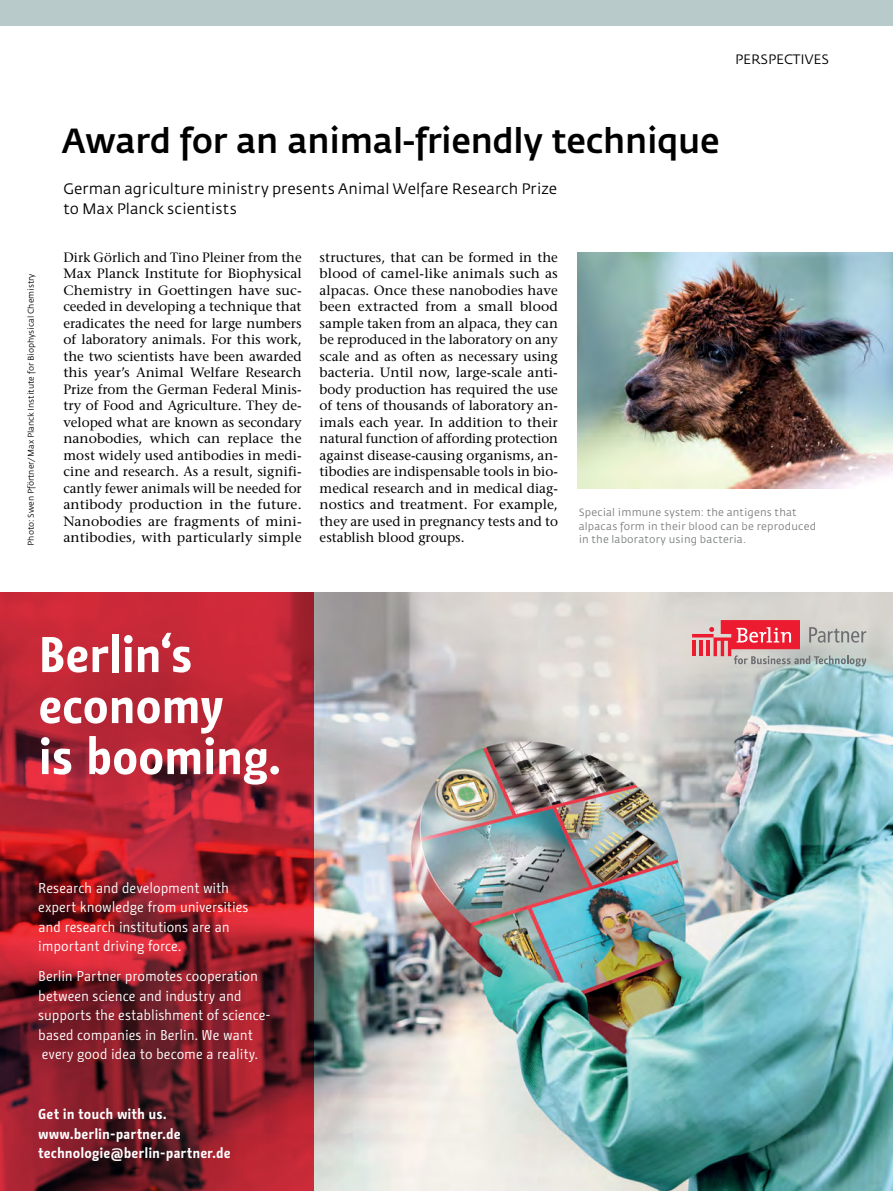
<style>
.page{position:relative;width:893px;height:1191px;background:#fff}
.page>*{position:absolute;margin:0;border:0;box-sizing:border-box;transform-origin:0 0}
.t1{font:700 50.1px/51px "BMF Change";letter-spacing:-.015em;color:#fff}
.t2{font:500 34.5px "Fedra Sans";letter-spacing:-.01em;color:#000}
.t3{font:15px/19.5px "Fedra Sans";letter-spacing:.005em;color:#000}
.t4{font:14.25px/19.5px "BMF Change";color:#fff}
.t5{font:700 14.25px/19.5px "BMF Change";letter-spacing:.005em;color:#fff}
.t6{font:13.5px/16.5px "Stone Serif";letter-spacing:.005em;color:#000;text-align:justify}
.t7{font:13.5px "Fedra Sans";color:#000}
.t8{font:10.5px/13.5px "Fedra Sans";letter-spacing:.015em;color:#7a7d7d}
.t9{font:8.25px "Fedra Sans";color:#000}
</style>
<div class="page">
<div style="left:0;top:0;width:893px;height:26px;background:#b8caca"></div>
<img style="left:314px;top:851px;width:579px;height:340px">
<img style="left:314px;top:592px;width:579px;height:259px">
<svg style="left:0;top:592px;width:314px;height:599px;background:#9d212d"></svg>
<svg style="left:692px;top:620px;width:174px;height:46px;background:#d19497"></svg>
<img style="left:577px;top:253px;width:316px;height:236px">
<p class="t9" style="left:27px;top:545px;width:274px;rotate:-90deg">Photo: Swen Pförtner/Max Planck Institute for Biophysical Chemistry</p>
<p class="t7" style="left:735px;top:52px;width:96px">PERSPECTIVES</p>
<h2 class="t2" style="left:61px;top:121px;width:660px">Award for an animal-friendly technique</h2>
<p class="t3" style="left:63px;top:180px;width:495px">German agriculture ministry presents Animal Welfare Research Prize to Max Planck scientists</p>
<p class="t6" style="left:63px;top:249px;width:240px">Dirk Görlich and Tino Pleiner from the Max Planck Institute for Biophysical Chemistry in Goettingen have suc&shy;ceeded in developing a technique that eradicates the need for large numbers of laboratory animals. For this work, the two scientists have been awarded this year’s Animal Welfare Research Prize from the German Federal Minis&shy;try of Food and Agriculture. They de&shy;veloped what are known as secondary nanobodies, which can replace the most widely used antibodies in medi&shy;cine and research. As a result, signifi&shy;cantly fewer animals will be needed for antibody production in the future.<br>Nanobodies are fragments of mini&shy;antibodies, with particularly simple</p>
<p class="t6" style="left:320px;top:249px;width:240px">structures, that can be formed in the blood of camel-like animals such as alpacas. Once these nanobodies have been extracted from a small blood sample taken from an alpaca, they can be reproduced in the laboratory on any scale and as often as necessary using bacteria. Until now, large-scale anti&shy;body production has required the use of tens of thousands of laboratory an&shy;imals each year. In addition to their natural function of affording protection against disease-causing organisms, an&shy;tibodies are indispensable tools in bio&shy;medical research and in medical diag&shy;nostics and treatment. For example, they are used in pregnancy tests and to establish blood groups.</p>
<p class="t8" style="left:579px;top:506px;width:239px">Special immune system: the antigens that alpacas form in their blood can be reproduced</p>
<p class="t8" style="left:579px;top:533px;width:169px">in the laboratory using bacteria.</p>
<h1 class="t1" style="left:38px;top:628px;width:245px">Berlin‘s economy<br>is booming.</h1>
<p class="t4" style="left:38px;top:877px;width:212px">Research and development with expert knowledge from universities and research institutions are an important driving force.</p>
<p class="t4" style="left:38px;top:966px;width:234px">Berlin Partner promotes cooperation between science and industry and supports the establishment of science&shy;based companies in Berlin. We want every good idea to become a reality.</p>
<p class="t5" style="left:38px;top:1104px;width:194px">Get in touch with us. www.berlin-partner.de technologie@berlin-partner.de</p>
</div>
